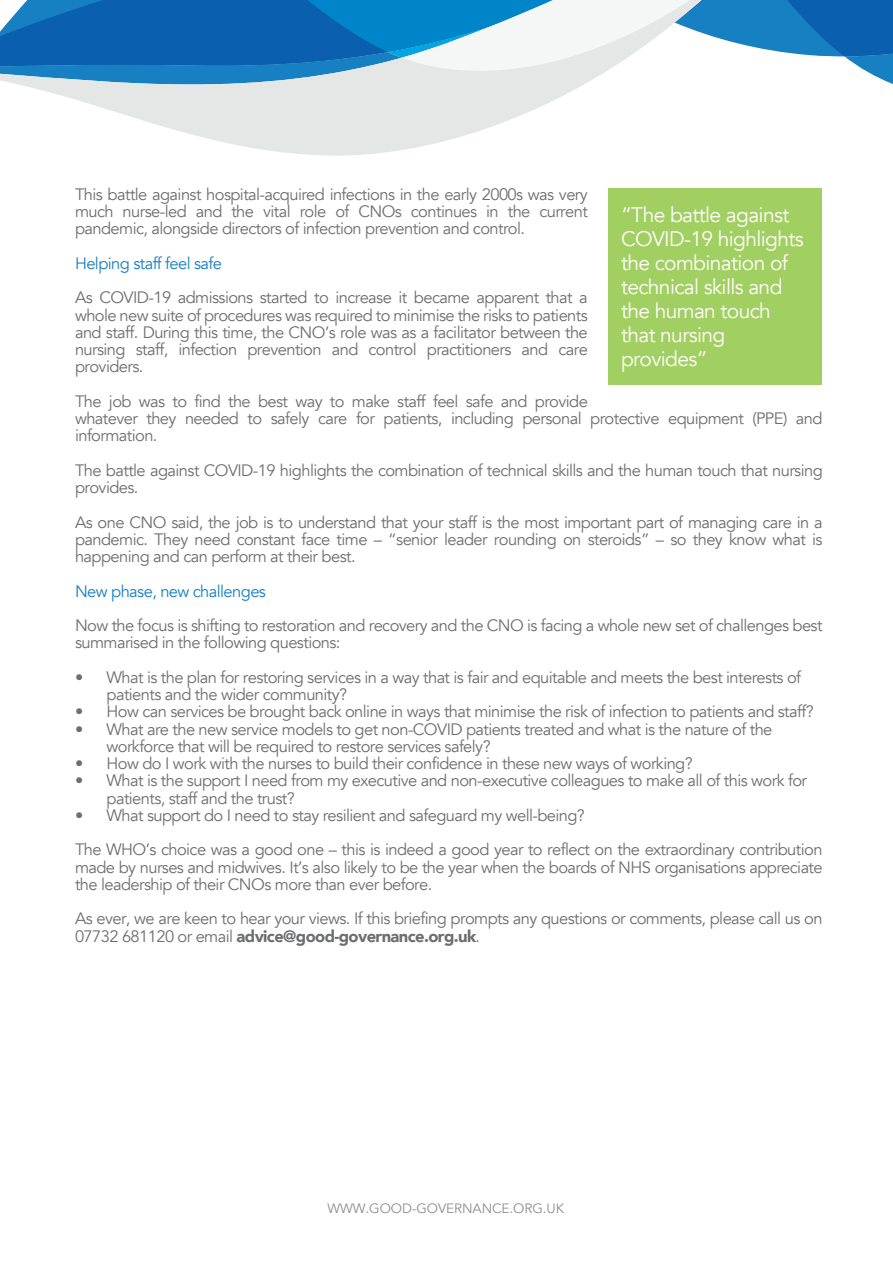
<style>
.page{position:relative;width:893px;height:1263px;background:#fff}
.page>*{position:absolute;margin:0;border:0;box-sizing:border-box;transform-origin:0 0}
.t1{font:21px/24px "Avenir";letter-spacing:-.03em;color:#fff}
.t2{font:16.5px/17.2px "Avenir";letter-spacing:-.035em;color:#6d6e70}
.t3{font:16.5px "Avenir";letter-spacing:-.035em;color:#1780c3}
.t4{font:13.5px "Avenir";letter-spacing:-.005em;color:#8c8e90}
.s1{font-weight:900}
</style>
<div class="page">
<svg style="left:18px;top:84px;width:566px;height:72px;fill:#e5e6e6"></svg>
<svg style="left:0;top:0;width:893px;height:84px"></svg>
<div style="left:608px;top:189px;width:213px;height:196px;background:#a2cf62"></div>
<p class="t2" style="left:75px;top:186px;width:514px;text-align:justify">This battle against hospital-acquired infections in the early 2000s was very much nurse-led and the vital role of CNOs continues in the current pandemic, alongside directors of infection prevention and control.</p>
<p class="t3" style="left:75px;top:253px;width:149px">Helping staff feel safe</p>
<p class="t2" style="left:75px;top:289px;width:514px;text-align:justify">As COVID-19 admissions started to increase it became apparent that a whole new suite of procedures was required to minimise the risks to patients and staff. During this time, the CNO’s role was as a facilitator between the nursing staff, infection prevention and control practitioners and care providers.</p>
<p class="t2" style="left:75px;top:393px;width:749px">The job was to find the best way to make staff feel safe and provide<br>whatever they needed to safely care for patients, including personal protective equipment (PPE) and information.</p>
<p class="t2" style="left:75px;top:462px;width:749px">The battle against COVID-19 highlights the combination of technical skills and the human touch that nursing provides.</p>
<p class="t2" style="left:75px;top:514px;width:749px;text-align:justify">As one CNO said, the job is to understand that your staff is the most important part of managing care in a pandemic. They need constant face time – “senior leader rounding on steroids” – so they know what is happening and can perform at their best.</p>
<p class="t3" style="left:75px;top:581px;width:192px">New phase, new challenges</p>
<p class="t2" style="left:75px;top:617px;width:749px">Now the focus is shifting to restoration and recovery and the CNO is facing a whole new set of challenges best summarised in the following questions:</p>
<p class="t2" style="left:107px;top:669px;width:696px;text-indent:-32px">• What is the plan for restoring services in a way that is fair and equitable and meets the best interests of patients and the wider community?</p>
<p class="t2" style="left:75px;top:703px;width:740px">• How can services be brought back online in ways that minimise the risk of infection to patients and staff?</p>
<p class="t2" style="left:107px;top:721px;width:667px;text-indent:-32px">• What are the new service models to get non-COVID patients treated and what is the nature of the workforce that will be required to restore services safely?</p>
<p class="t2" style="left:75px;top:755px;width:619px">• How do I work with the nurses to build their confidence in these new ways of working?</p>
<p class="t2" style="left:107px;top:772px;width:702px;text-indent:-32px">• What is the support I need from my executive and non-executive colleagues to make all of this work for patients, staff and the trust?</p>
<p class="t2" style="left:75px;top:798px;width:749px;line-height:34.5px">• What support do I need to stay resilient and safeguard my well-being?<br>The WHO’s choice was a good one – this is indeed a good year to reflect on the extraordinary contribution</p>
<p class="t2" style="left:75px;top:859px;width:749px">made by nurses and midwives. It’s also likely to be the year when the boards of NHS organisations appreciate the leadership of their CNOs more than ever before.</p>
<p class="t2" style="left:75px;top:910px;width:749px">As ever, we are keen to hear your views. If this briefing prompts any questions or comments, please call us on<br>07732 681120 or email <span class="s1">advice@good-governance.org.uk</span>.</p>
<p class="t1" style="left:621px;top:203px;width:184px">“The battle against<br>COVID-19 highlights the combination of technical skills and the human touch that nursing provides”</p>
<p class="t4" style="left:328px;top:1200px;width:238px">WWW.GOOD-GOVERNANCE.ORG.UK</p>
</div>
